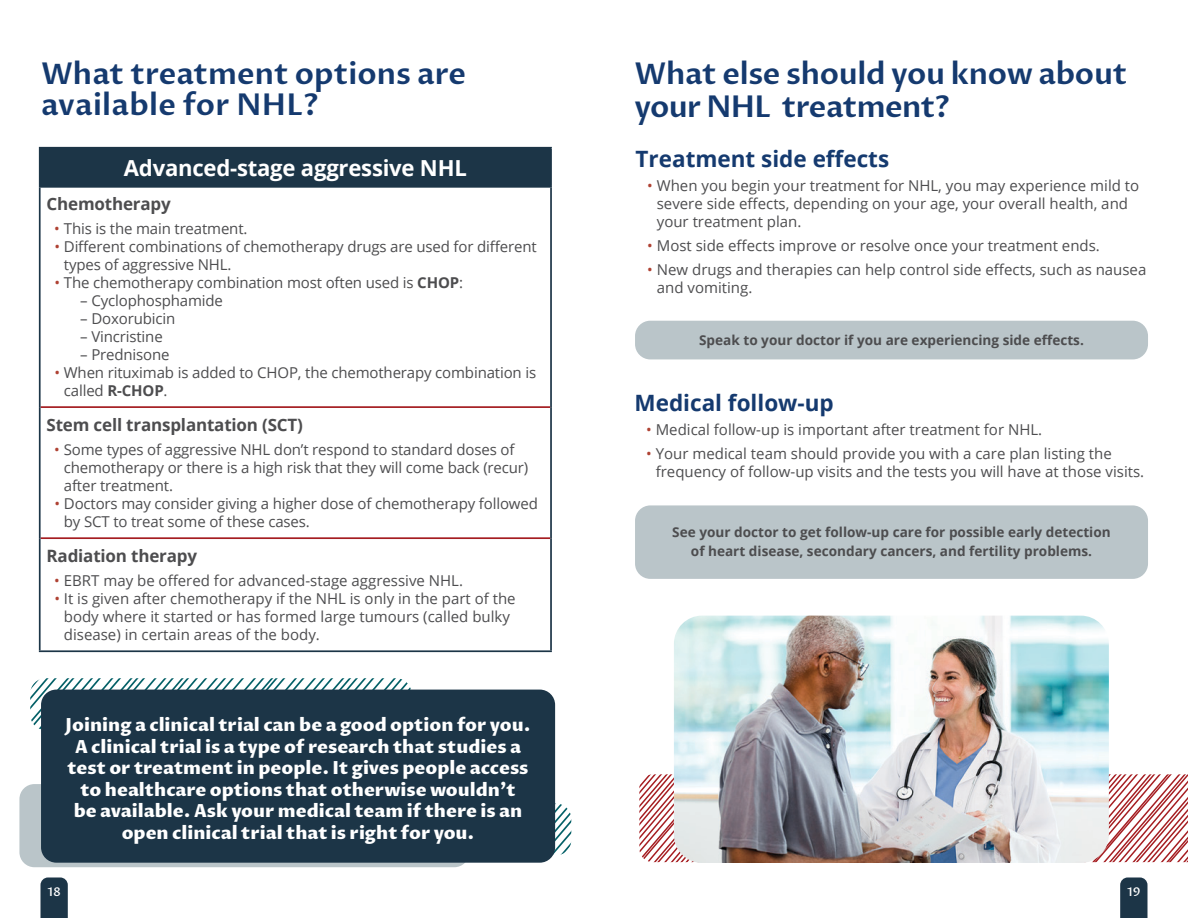
<style>
.page{position:relative;width:1188px;height:918px;background:#fff}
.page>*{position:absolute;margin:0;border:0;box-sizing:border-box;transform-origin:0 0}
.t1{font:600 30px/33px "Proza Libre";letter-spacing:-.01em;color:#153a6f}
.t2{font:700 22.5px "Open Sans";color:#153a6f}
.t3{font:700 22.05px "Open Sans";letter-spacing:-.01em;color:#fff}
.t4{font:800 18px/21.6px "Proza Libre";color:#fff;text-align:center}
.t5{font:700 16.95px "Open Sans";letter-spacing:-.01em;color:#4d4d4f}
.t6{font:15px/18px "Open Sans";color:#4d4d4f}
.t7{font:700 13.65px/18.8px "Open Sans";color:#4d4d4f;text-align:center}
.t8{font:500 12px "Proza Libre";color:#fff}
.s1{color:#af4233}
.s2{font-weight:700}
</style>
<div class="page">
<svg style="left:40px;top:878px;width:28px;height:40px"></svg>
<svg style="left:1120px;top:878px;width:27px;height:40px"></svg>
<div style="left:635px;top:321px;width:513px;height:38px;background:#bac5c9;border-radius:15px"></div>
<svg style="left:639px;top:774px;width:549px;height:88px"></svg>
<div style="left:635px;top:505px;width:513px;height:74px;background:#bac5c9;border-radius:15px"></div>
<div style="left:40px;top:148px;width:511px;height:39px;background:#1c3547"></div>
<hr style="left:39px;top:147px;width:513px;height:2px;background:#1c3547">
<hr style="left:39px;top:149px;width:2px;height:37px;background:#1c3547">
<hr style="left:550px;top:149px;width:2px;height:37px;background:#1c3547">
<hr style="left:550px;top:188px;width:2px;height:219px;background:#1c3547">
<hr style="left:550px;top:407px;width:2px;height:131px;background:#1c3547">
<hr style="left:550px;top:538px;width:2px;height:112px;background:#1c3547">
<hr style="left:39px;top:186px;width:513px;height:2px;background:#1c3547">
<hr style="left:39px;top:650px;width:513px;height:2px;background:#1c3547">
<hr style="left:41px;top:406px;width:509px;height:2px;background:#a51d21">
<hr style="left:41px;top:537px;width:509px;height:2px;background:#a51d21">
<hr style="left:39px;top:188px;width:2px;height:219px;background:#1c3547">
<hr style="left:39px;top:407px;width:2px;height:131px;background:#1c3547">
<hr style="left:39px;top:538px;width:2px;height:112px;background:#1c3547">
<img style="left:674px;top:616px;width:435px;height:247px">
<svg style="left:553px;top:804px;width:18px;height:51px"></svg>
<div style="left:19px;top:784px;width:450px;height:83px;background:#bac5c9;border-radius:15px"></div>
<svg style="left:30px;top:678px;width:381px;height:52px"></svg>
<div style="left:41px;top:690px;width:514px;height:173px;background:#1c3547;border-radius:15px"></div>
<h1 class="t1" style="left:41px;top:58px;width:426px;line-height:31.5px">What treatment options are available for NHL?</h1>
<h3 class="t3" style="left:124px;top:152px;width:345px">Advanced-stage aggressive NHL</h3>
<p class="t5" style="left:47px;top:192px;width:126px">Chemotherapy</p>
<p class="t6" style="left:54px;top:219px;width:195px"><span class="s1">•</span> This is the main treatment.</p>
<p class="t6" style="left:64px;top:237px;width:474px;text-indent:-10px"><span class="s1">•</span> Different combinations of chemotherapy drugs are used for different types of aggressive NHL.</p>
<p class="t6" style="left:54px;top:273px;width:410px"><span class="s1">•</span> The chemotherapy combination most often used is <span class="s2">CHOP</span>:</p>
<p class="t6" style="left:80px;top:291px;width:144px">– Cyclophosphamide</p>
<p class="t6" style="left:80px;top:309px;width:96px">– Doxorubicin</p>
<p class="t6" style="left:80px;top:327px;width:84px">– Vincristine</p>
<p class="t6" style="left:80px;top:345px;width:91px">– Prednisone</p>
<p class="t6" style="left:64px;top:363px;width:474px;text-indent:-10px"><span class="s1">•</span> When rituximab is added to CHOP, the chemotherapy combination is called <span class="s2">R-CHOP</span>.</p>
<p class="t5" style="left:47px;top:413px;width:258px">Stem cell transplantation (SCT)</p>
<p class="t6" style="left:64px;top:440px;width:466px;text-indent:-10px"><span class="s1">•</span> Some types of aggressive NHL don’t respond to standard doses of chemotherapy or there is a high risk that they will come back (recur) after treatment.</p>
<p class="t6" style="left:64px;top:494px;width:476px;text-indent:-10px"><span class="s1">•</span> Doctors may consider giving a higher dose of chemotherapy followed by SCT to treat some of these cases.</p>
<p class="t5" style="left:47px;top:544px;width:152px">Radiation therapy</p>
<p class="t6" style="left:54px;top:571px;width:410px"><span class="s1">•</span> EBRT may be offered for advanced-stage aggressive NHL.</p>
<p class="t6" style="left:64px;top:589px;width:453px;text-indent:-10px"><span class="s1">•</span> It is given after chemotherapy if the NHL is only in the part of the body where it started or has formed large tumours (called bulky disease) in certain areas of the body.</p>
<p class="t4" style="left:66px;top:715px;width:466px">Joining a clinical trial can be a good option for you.<br>A clinical trial is a type of research that studies a test or treatment in people. It gives people access to healthcare options that otherwise wouldn’t<br>be available. Ask your medical team if there is an open clinical trial that is right for you.</p>
<h1 class="t1" style="left:634px;top:57px;width:494px">What else should you know about your NHL treatment?</h1>
<h2 class="t2" style="left:636px;top:143px;width:255px">Treatment side effects</h2>
<p class="t6" style="left:657px;top:176px;width:484px;text-indent:-10px"><span class="s1">•</span> When you begin your treatment for NHL, you may experience mild to severe side effects, depending on your age, your overall health, and your treatment plan.</p>
<p class="t6" style="left:647px;top:236px;width:454px"><span class="s1">•</span> Most side effects improve or resolve once your treatment ends.</p>
<p class="t6" style="left:657px;top:260px;width:491px;text-indent:-10px"><span class="s1">•</span> New drugs and therapies can help control side effects, such as nausea and vomiting.</p>
<p class="t7" style="left:699px;top:331px;width:386px">Speak to your doctor if you are experiencing side effects.</p>
<h2 class="t2" style="left:634px;top:387px;width:201px">Medical follow-up</h2>
<p class="t6" style="left:646px;top:421px;width:397px"><span class="s1">•</span> Medical follow-up is important after treatment for NHL.</p>
<p class="t6" style="left:656px;top:445px;width:490px;text-indent:-10px"><span class="s1">•</span> Your medical team should provide you with a care plan listing the frequency of follow-up visits and the tests you will have at those visits.</p>
<p class="t7" style="left:672px;top:523px;width:440px">See your doctor to get follow-up care for possible early detection of heart disease, secondary cancers, and fertility problems.</p>
<p class="t8" style="left:48px;top:885px;width:15px">18</p>
<p class="t8" style="left:1127px;top:885px;width:15px">19</p>
</div>
